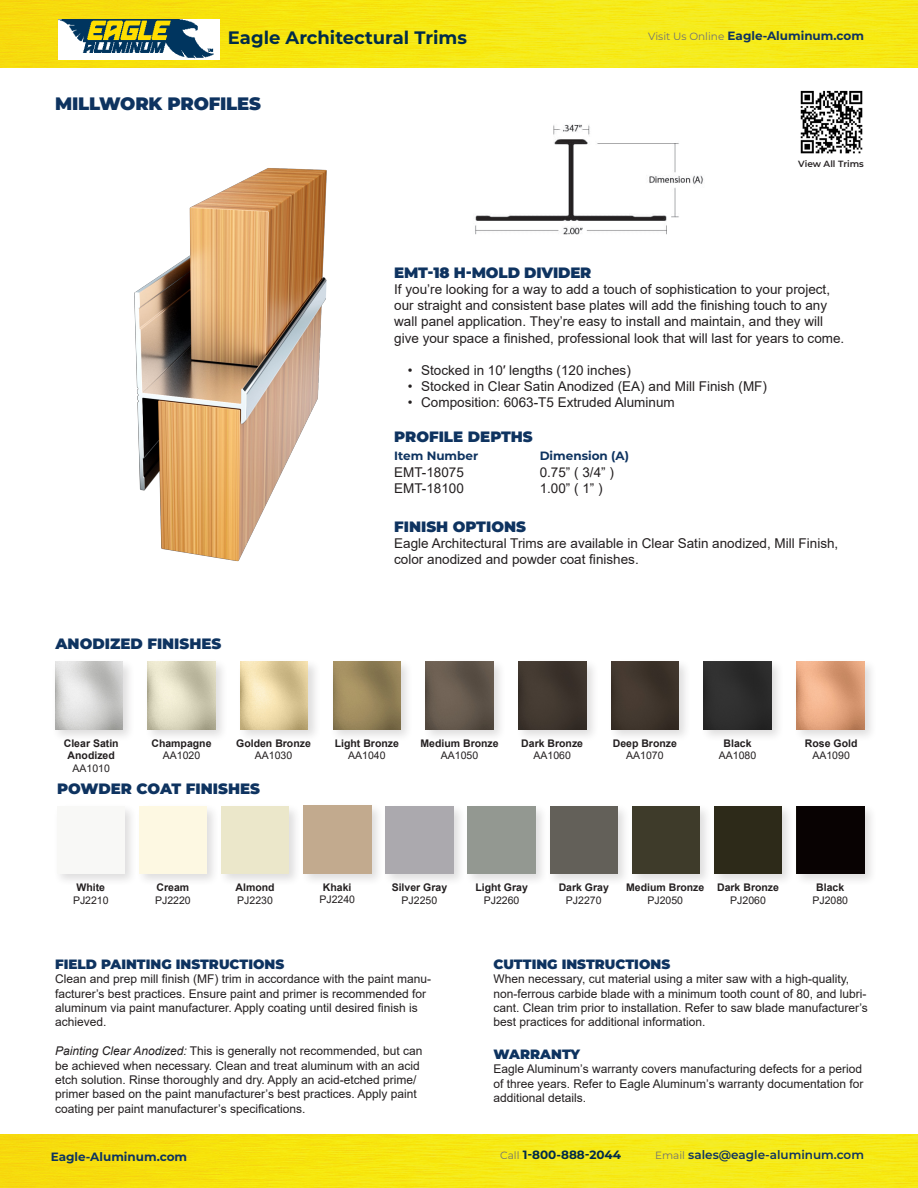
<style>
.page{position:relative;width:918px;height:1188px;background:#fff}
.page>*{position:absolute;margin:0;border:0;box-sizing:border-box;transform-origin:0 0}
.Catalog_Header_2{font:700 18px "Montserrat";color:#002b49}
.EM_Header_1{font:900 18px "Montserrat";letter-spacing:-.01em;color:#0e3360}
.Catalog_Header_2-2{font:900 15px "Montserrat";color:#0e3360}
.t1{font:13.5px/16.2px "Arial";color:#231f20}
.t2{font:900 13.5px "Montserrat";color:#0e3360}
.t3{font:12px/14.4px "Arial";color:#231f20}
.Catalog_Header_2-3{font:700 12px "Montserrat";color:#0e3360}
.Catalog_Header_2-4{font:600 12px "Montserrat";color:#0e3360}
.Catalog_Header_2-5{font:700 12px "Montserrat";color:#002b49}
.t4{font:700 10.5px/12.6px "Arial";color:#231f20;text-align:center}
.t5{font:10.5px/12.6px "Arial";color:#231f20;text-align:center}
.t6{font:600 9px "Montserrat";color:#231f20}
.s1{font-weight:400;font-size:10.5px;color:#717271}
.s2{font-weight:700}
.s3{font-style:italic}
</style>
<div class="page">
<img style="left:0;top:0;width:918px;height:68px">
<img style="left:59px;top:19px;width:160px;height:40px">
<img style="left:134px;top:168px;width:193px;height:394px">
<img style="left:800px;top:90px;width:63px;height:64px">
<img style="left:0;top:1134px;width:918px;height:54px">
<img style="left:475px;top:124px;width:229px;height:111px">
<div style="left:52px;top:658px;width:84px;height:84px;background:#231f20;opacity:.15"></div>
<img style="left:55px;top:662px;width:68px;height:67px">
<div style="left:144px;top:658px;width:85px;height:84px;background:#231f20;opacity:.15"></div>
<img style="left:148px;top:662px;width:67px;height:67px">
<div style="left:237px;top:658px;width:84px;height:84px;background:#231f20;opacity:.15"></div>
<img style="left:240px;top:662px;width:68px;height:67px">
<div style="left:330px;top:658px;width:84px;height:84px;background:#231f20;opacity:.15"></div>
<img style="left:333px;top:662px;width:68px;height:67px">
<div style="left:422px;top:658px;width:85px;height:84px;background:#231f20;opacity:.15"></div>
<img style="left:426px;top:662px;width:67px;height:67px">
<div style="left:515px;top:658px;width:84px;height:84px;background:#231f20;opacity:.15"></div>
<img style="left:519px;top:662px;width:67px;height:67px">
<div style="left:608px;top:658px;width:84px;height:84px;background:#231f20;opacity:.15"></div>
<img style="left:611px;top:662px;width:68px;height:67px">
<div style="left:700px;top:658px;width:85px;height:84px;background:#231f20;opacity:.15"></div>
<div style="left:704px;top:662px;width:67px;height:67px;background:#2c2c2c"></div>
<div style="left:793px;top:658px;width:84px;height:84px;background:#231f20;opacity:.15"></div>
<img style="left:797px;top:662px;width:67px;height:67px">
<div style="left:54px;top:803px;width:84px;height:84px;background:#231f20;opacity:.15"></div>
<div style="left:57px;top:806px;width:68px;height:68px;background:#f8f8f6"></div>
<div style="left:136px;top:803px;width:84px;height:84px;background:#231f20;opacity:.15"></div>
<div style="left:139px;top:806px;width:68px;height:68px;background:#fdf8e2"></div>
<div style="left:218px;top:803px;width:84px;height:84px;background:#231f20;opacity:.15"></div>
<div style="left:221px;top:806px;width:68px;height:68px;background:#ebe7ca"></div>
<div style="left:300px;top:802px;width:84px;height:85px;background:#231f20;opacity:.15"></div>
<div style="left:304px;top:806px;width:67px;height:67px;background:#c2aa8e"></div>
<div style="left:382px;top:803px;width:84px;height:84px;background:#231f20;opacity:.15"></div>
<div style="left:386px;top:806px;width:67px;height:68px;background:#aba9ae"></div>
<div style="left:464px;top:803px;width:85px;height:84px;background:#231f20;opacity:.15"></div>
<div style="left:468px;top:806px;width:67px;height:68px;background:#939891"></div>
<div style="left:547px;top:803px;width:84px;height:84px;background:#231f20;opacity:.15"></div>
<div style="left:550px;top:806px;width:68px;height:68px;background:#636059"></div>
<div style="left:629px;top:803px;width:84px;height:84px;background:#231f20;opacity:.15"></div>
<div style="left:632px;top:806px;width:68px;height:68px;background:#3e3b2a"></div>
<div style="left:711px;top:803px;width:84px;height:84px;background:#231f20;opacity:.15"></div>
<div style="left:714px;top:806px;width:68px;height:68px;background:#2d2a19"></div>
<div style="left:793px;top:803px;width:84px;height:84px;background:#231f20;opacity:.15"></div>
<div style="left:797px;top:806px;width:67px;height:68px;background:#080202"></div>
<p class="Catalog_Header_2" style="left:228px;top:25px;width:241px">Eagle Architectural Trims</p>
<p class="Catalog_Header_2-3" style="left:648px;top:27px;width:217px"><span class="s1">Visit Us Online</span> Eagle-Aluminum.com</p>
<p class="EM_Header_1" style="left:55px;top:90px;width:207px">MILLWORK PROFILES</p>
<p class="t6" style="left:798px;top:158px;width:67px">View All Trims</p>
<p class="Catalog_Header_2-2" style="left:56px;top:632px;width:167px">ANODIZED FINISHES</p>
<p class="Catalog_Header_2-2" style="left:394px;top:261px;width:199px">EMT-18 H-MOLD DIVIDER</p>
<p class="t1" style="left:394px;top:281px;width:437px">If you’re looking for a way to add a touch of sophistication to your project, our straight and consistent base plates will add the finishing touch to any</p>
<p class="t1" style="left:394px;top:313px;width:452px">wall panel application. They’re easy to install and maintain, and they will give your space a finished, professional look that will last for years to come.</p>
<p class="t1" style="left:408px;top:362px;width:225px">• Stocked in 10′ lengths (120 inches)</p>
<p class="t1" style="left:408px;top:378px;width:361px">• Stocked in Clear Satin Anodized (EA) and Mill Finish (MF)</p>
<p class="t1" style="left:408px;top:394px;width:269px">• Composition: 6063-T5 Extruded Aluminum</p>
<p class="Catalog_Header_2-2" style="left:394px;top:426px;width:140px">PROFILE DEPTHS</p>
<p class="Catalog_Header_2-3" style="left:394px;top:448px;width:86px">Item Number</p>
<p class="Catalog_Header_2-3" style="left:540px;top:448px;width:91px">Dimension (A)</p>
<p class="t1" style="left:394px;top:464px;width:71px">EMT-18075</p>
<p class="t1" style="left:540px;top:464px;width:76px">0.75” ( 3/4” )</p>
<p class="t1" style="left:394px;top:480px;width:71px">EMT-18100</p>
<p class="t1" style="left:540px;top:480px;width:65px">1.00” ( 1” )</p>
<p class="Catalog_Header_2-2" style="left:394px;top:515px;width:133px">FINISH OPTIONS</p>
<p class="t1" style="left:394px;top:535px;width:446px">Eagle Architectural Trims are available in Clear Satin anodized, Mill Finish,</p>
<p class="t1" style="left:394px;top:551px;width:246px">color anodized and powder coat finishes.</p>
<p class="t4" style="left:64px;top:737px;width:56px">Clear Satin<br>Anodized</p>
<p class="t5" style="left:73px;top:762px;width:39px">AA1010</p>
<p class="t4" style="left:151px;top:737px;width:62px">Champagne</p>
<p class="t5" style="left:163px;top:749px;width:39px">AA1020</p>
<p class="t4" style="left:236px;top:737px;width:76px">Golden Bronze</p>
<p class="t5" style="left:255px;top:749px;width:39px">AA1030</p>
<p class="t4" style="left:335px;top:737px;width:66px">Light Bronze</p>
<p class="t5" style="left:348px;top:749px;width:39px">AA1040</p>
<p class="t4" style="left:421px;top:737px;width:80px">Medium Bronze</p>
<p class="t5" style="left:441px;top:749px;width:39px">AA1050</p>
<p class="t4" style="left:521px;top:737px;width:63px">Dark Bronze</p>
<p class="t5" style="left:534px;top:749px;width:39px">AA1060</p>
<p class="t4" style="left:613px;top:737px;width:66px">Deep Bronze</p>
<p class="t5" style="left:626px;top:749px;width:39px">AA1070</p>
<p class="t4" style="left:724px;top:737px;width:30px">Black</p>
<p class="t5" style="left:719px;top:749px;width:39px">AA1080</p>
<p class="t4" style="left:805px;top:737px;width:54px">Rose Gold</p>
<p class="t5" style="left:812px;top:749px;width:39px">AA1090</p>
<p class="Catalog_Header_2-2" style="left:57px;top:777px;width:204px">POWDER COAT FINISHES</p>
<p class="t4" style="left:77px;top:881px;width:30px">White</p>
<p class="t5" style="left:73px;top:894px;width:37px">PJ2210</p>
<p class="t4" style="left:157px;top:881px;width:34px">Cream</p>
<p class="t5" style="left:155px;top:894px;width:37px">PJ2220</p>
<p class="t4" style="left:236px;top:881px;width:41px">Almond</p>
<p class="t5" style="left:237px;top:894px;width:37px">PJ2230</p>
<p class="t5" style="left:319px;top:881px;width:37px"><span class="s2">Khaki<br></span>PJ2240</p>
<p class="t4" style="left:392px;top:881px;width:57px">Silver Gray</p>
<p class="t5" style="left:402px;top:894px;width:37px">PJ2250</p>
<p class="t4" style="left:475px;top:881px;width:54px">Light Gray</p>
<p class="t5" style="left:484px;top:894px;width:37px">PJ2260</p>
<p class="t4" style="left:559px;top:881px;width:52px">Dark Gray</p>
<p class="t5" style="left:566px;top:894px;width:37px">PJ2270</p>
<p class="t4" style="left:626px;top:881px;width:80px">Medium Bronze</p>
<p class="t5" style="left:647px;top:894px;width:37px">PJ2050</p>
<p class="t4" style="left:717px;top:881px;width:63px">Dark Bronze</p>
<p class="t5" style="left:730px;top:894px;width:37px">PJ2060</p>
<p class="t4" style="left:816px;top:881px;width:30px">Black</p>
<p class="t5" style="left:812px;top:894px;width:37px">PJ2080</p>
<p class="t2" style="left:55px;top:954px;width:231px">FIELD PAINTING INSTRUCTIONS</p>
<p class="t3" style="left:55px;top:972px;width:378px">Clean and prep mill finish (MF) trim in accordance with the paint manu&shy;facturer’s best practices. Ensure paint and primer is recommended for aluminum via paint manufacturer. Apply coating until desired finish is achieved.</p>
<p class="t3" style="left:55px;top:1044px;width:369px"><span class="s3">Painting Clear Anodized:</span> This is generally not recommended, but can be achieved when necessary. Clean and treat aluminum with an acid etch solution. Rinse thoroughly and dry. Apply an acid-etched prime/ primer based on the paint manufacturer’s best practices. Apply paint coating per paint manufacturer’s specifications.</p>
<p class="Catalog_Header_2-3" style="left:51px;top:1148px;width:138px">Eagle-Aluminum.com</p>
<p class="Catalog_Header_2-5" style="left:500px;top:1146px;width:122px"><span class="s1">Call</span> 1-800-888-2044</p>
<p class="Catalog_Header_2-4" style="left:655px;top:1146px;width:210px"><span class="s1">Email</span> sales@eagle-aluminum.com</p>
<p class="t2" style="left:494px;top:954px;width:178px">CUTTING INSTRUCTIONS</p>
<p class="t3" style="left:494px;top:972px;width:376px">When necessary, cut material using a miter saw with a high-quality, non-ferrous carbide blade with a minimum tooth count of 80, and lubri&shy;cant. Clean trim prior to installation. Refer to saw blade manufacturer’s best practices for additional information.</p>
<p class="t2" style="left:494px;top:1044px;width:88px">WARRANTY</p>
<p class="t3" style="left:494px;top:1062px;width:371px;text-align:justify">Eagle Aluminum’s warranty covers manufacturing defects for a period of three years. Refer to Eagle Aluminum’s warranty documentation for additional details.</p>
</div>
